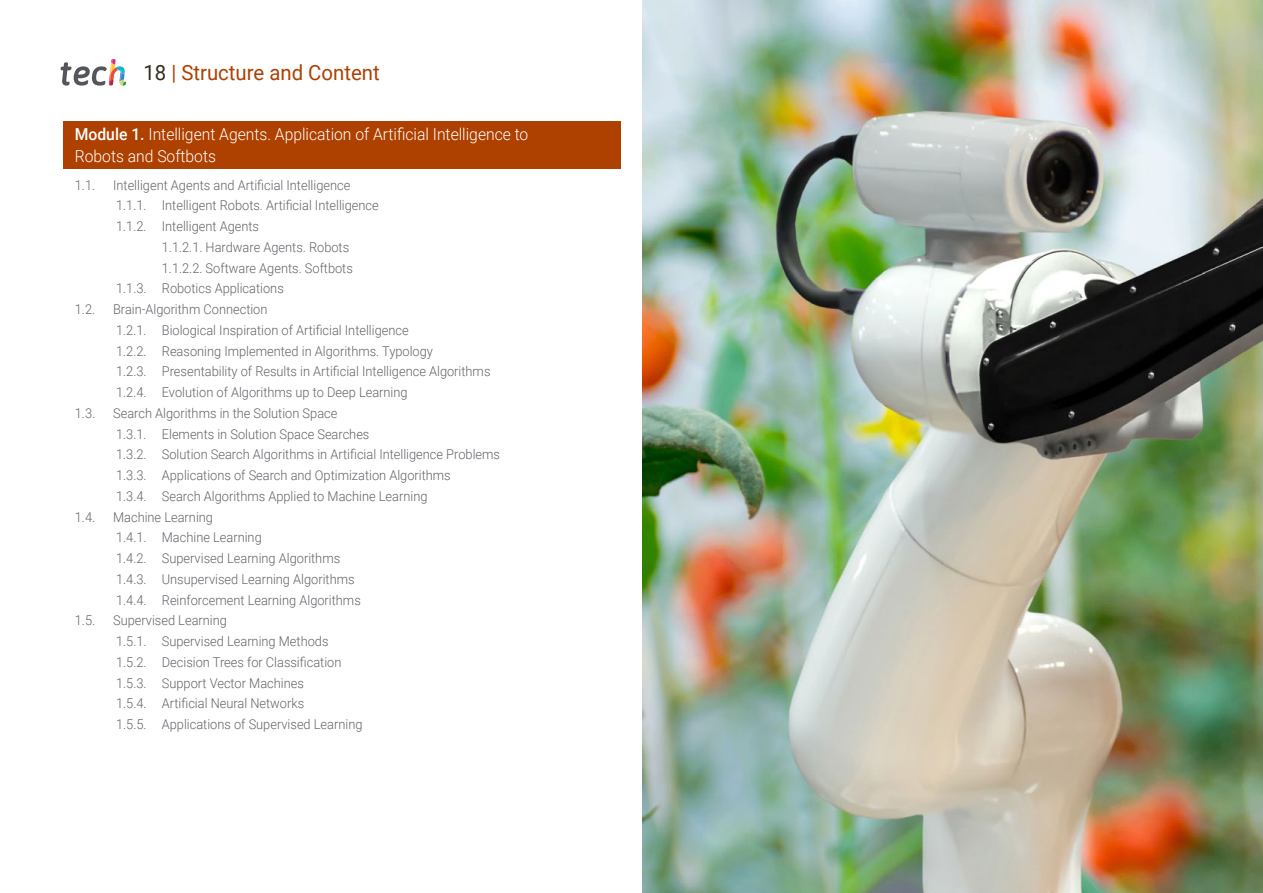
<style>
.page{position:relative;width:1263px;height:893px;background:#fff}
.page>*{position:absolute;margin:0;border:0;box-sizing:border-box;transform-origin:0 0}
.t1{font:21px "Roboto";color:#ae4000}
.t2{font:300 16.5px/22.5px "Roboto";color:#fff;scale:.95 1}
.t3{font:300 13.5px/20.7px "Roboto";color:#61646a;scale:.95 1}
.s1{color:#312e20}
.s2{font-weight:500}
</style>
<div class="page">
<svg style="left:61px;top:59px;width:65px;height:27px"></svg>
<div style="left:64px;top:121px;width:557px;height:48px;background:#ae4000"></div>
<img style="left:642px;top:0;width:621px;height:893px">
<h1 class="t1" style="left:144px;top:57px;width:238px"><span class="s1">18</span> | Structure and Content</h1>
<p class="t2" style="left:75px;top:122px;width:479px"><span class="s2">Module 1.</span> Intelligent Agents. Application of Artificial Intelligence to<br>Robots and Softbots</p>
<p class="t3" style="left:75px;top:174px;width:23px">1.1.</p>
<p class="t3" style="left:113px;top:174px;width:251px">Intelligent Agents and Artificial Intelligence</p>
<p class="t3" style="left:116px;top:195px;width:278px">1.1.1. Intelligent Robots. Artificial Intelligence</p>
<p class="t3" style="left:116px;top:215px;width:152px">1.1.2. Intelligent Agents</p>
<p class="t3" style="left:162px;top:236px;width:199px">1.1.2.1. Hardware Agents. Robots</p>
<p class="t3" style="left:162px;top:257px;width:203px">1.1.2.2. Software Agents. Softbots</p>
<p class="t3" style="left:116px;top:278px;width:178px">1.1.3. Robotics Applications</p>
<p class="t3" style="left:75px;top:298px;width:23px">1.2.</p>
<p class="t3" style="left:113px;top:298px;width:399px">Brain-Algorithm Connection<br>1.2.1. Biological Inspiration of Artificial Intelligence<br>1.2.2. Reasoning Implemented in Algorithms. Typology<br>1.2.3. Presentability of Results in Artificial Intelligence Algorithms 1.2.4. Evolution of Algorithms up to Deep Learning</p>
<p class="t3" style="left:75px;top:402px;width:23px">1.3.</p>
<p class="t3" style="left:113px;top:402px;width:409px">Search Algorithms in the Solution Space<br>1.3.1. Elements in Solution Space Searches<br>1.3.2. Solution Search Algorithms in Artificial Intelligence Problems 1.3.3. Applications of Search and Optimization Algorithms<br>1.3.4. Search Algorithms Applied to Machine Learning</p>
<p class="t3" style="left:75px;top:506px;width:23px">1.4.</p>
<p class="t3" style="left:113px;top:506px;width:262px">Machine Learning<br>1.4.1. Machine Learning<br>1.4.2. Supervised Learning Algorithms 1.4.3. Unsupervised Learning Algorithms 1.4.4. Reinforcement Learning Algorithms</p>
<p class="t3" style="left:75px;top:610px;width:23px">1.5.</p>
<p class="t3" style="left:113px;top:610px;width:264px">Supervised Learning<br>1.5.1. Supervised Learning Methods<br>1.5.2. Decision Trees for Classification 1.5.3. Support Vector Machines<br>1.5.4. Artificial Neural Networks<br>1.5.5. Applications of Supervised Learning</p>
</div>
